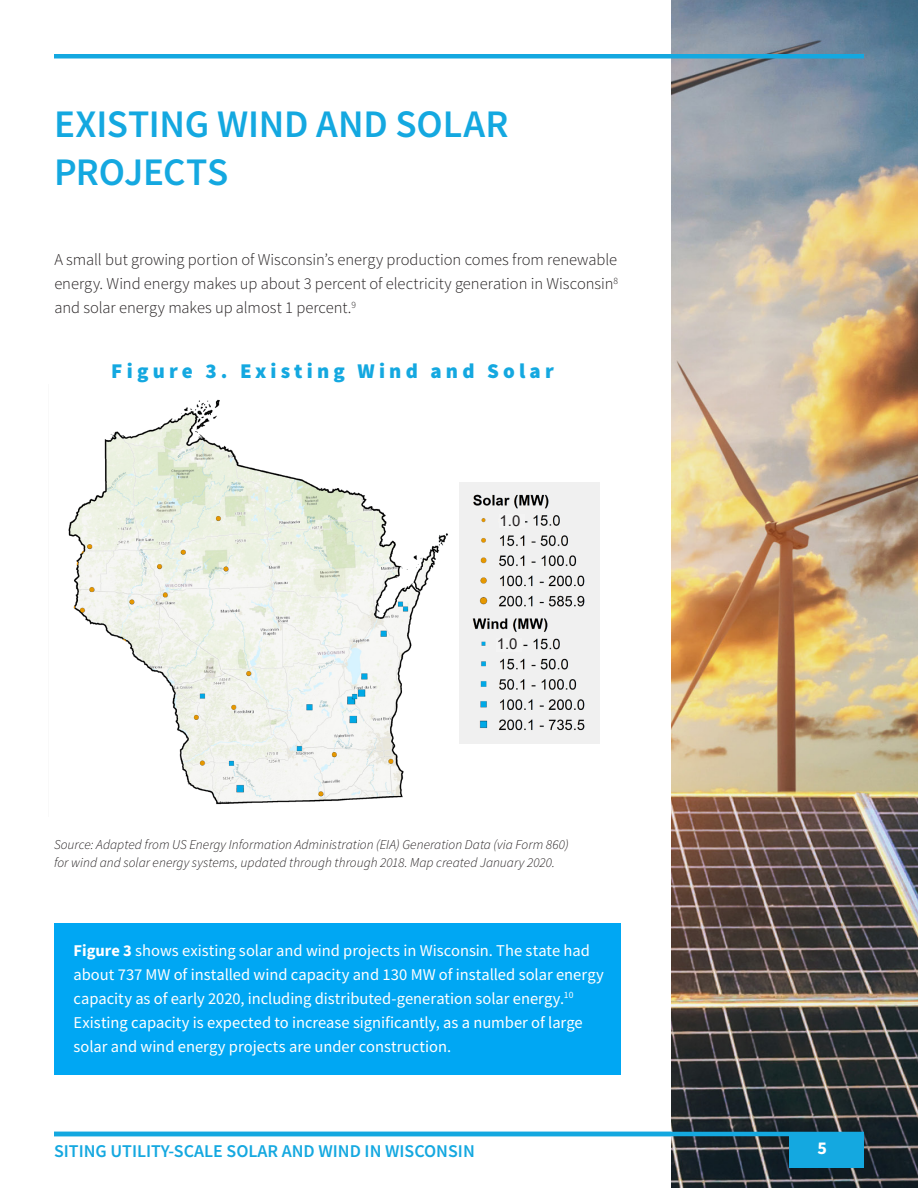
<style>
.page{position:relative;width:918px;height:1188px;background:#fff}
.page>*{position:absolute;margin:0;border:0;box-sizing:border-box;transform-origin:0 0}
.Paragraph_Style_1{font:600 39px "Source Sans Pro";letter-spacing:-.01em;color:#14a8e0}
.t1{font:900 21px "Source Sans Pro";letter-spacing:.2em;color:#14a8e0}
.t2{font:600 18px "Source Sans Pro";color:#14a8e0}
.t3{font:700 18px "Source Sans Pro";color:#fff}
.t4{font:16.5px/24px "Source Sans Pro";color:#fff}
.t5{font:300 16.5px/24px "Source Sans Pro";letter-spacing:-.005em;color:#231f20;text-align:justify}
.t6{font:15px "Arial";color:#231f20}
.t7{font:italic 300 13.5px/18px "Source Sans Pro";color:#231f20}
.s1{font-weight:700}
</style>
<div class="page">
<div style="left:54px;top:923px;width:567px;height:152px;background:#00a7f3"></div>
<img style="left:671px;top:0;width:247px;height:1188px">
<hr style="left:54px;top:54px;width:810px;height:4px;background:#14a8e0">
<hr style="left:54px;top:1132px;width:810px;height:4px;background:#14a8e0">
<div style="left:790px;top:1135px;width:74px;height:33px;background:#14a8e0"></div>
<img style="left:68px;top:399px;width:414px;height:406px">
<img style="left:459px;top:483px;width:140px;height:261px">
<div style="left:500px;top:515px;width:25px;height:13px;background:#f3f3f3"></div>
<div style="left:497px;top:639px;width:25px;height:13px;background:#f3f3f3"></div>
<p class="Paragraph_Style_1" style="left:54px;top:99px;width:456px">EXISTING WIND AND SOLAR</p>
<p class="Paragraph_Style_1" style="left:54px;top:147px;width:176px">PROJECTS</p>
<p class="t5" style="left:54px;top:248px;width:565px">A small but growing portion of Wisconsin’s energy production comes from renewable energy. Wind energy makes up about 3 percent of electricity generation in Wisconsin<sup>8 </sup>and solar energy makes up almost 1 percent.<sup>9</sup></p>
<p class="t1" style="left:111px;top:356px;width:444px">Figure 3. Existing Wind and Solar</p>
<p class="t6" style="left:500px;top:510px;width:22px">1.0</p>
<p class="t6" style="left:497px;top:634px;width:22px">1.0</p>
<p class="t7" style="left:54px;top:836px;width:516px">Source: Adapted from US Energy Information Administration (EIA) Generation Data (via Form 860) for wind and solar energy systems, updated through through 2018. Map created January 2020.</p>
<p class="t4" style="left:74px;top:938px;width:532px"><span class="s1">Figure 3</span> shows existing solar and wind projects in Wisconsin. The state had about 737 MW of installed wind capacity and 130 MW of installed solar energy capacity as of early 2020, including distributed-generation solar energy.<sup>10<br></sup>Existing capacity is expected to increase significantly, as a number of large solar and wind energy projects are under construction.</p>
<p class="t2" style="left:54px;top:1139px;width:422px">SITING UTILITY-SCALE SOLAR AND WIND IN WISCONSIN</p>
<p class="t3" style="left:822px;top:1135px;width:11px">5</p>
<p class="t3" style="left:817px;top:1135px;width:11px">5</p>
</div>
